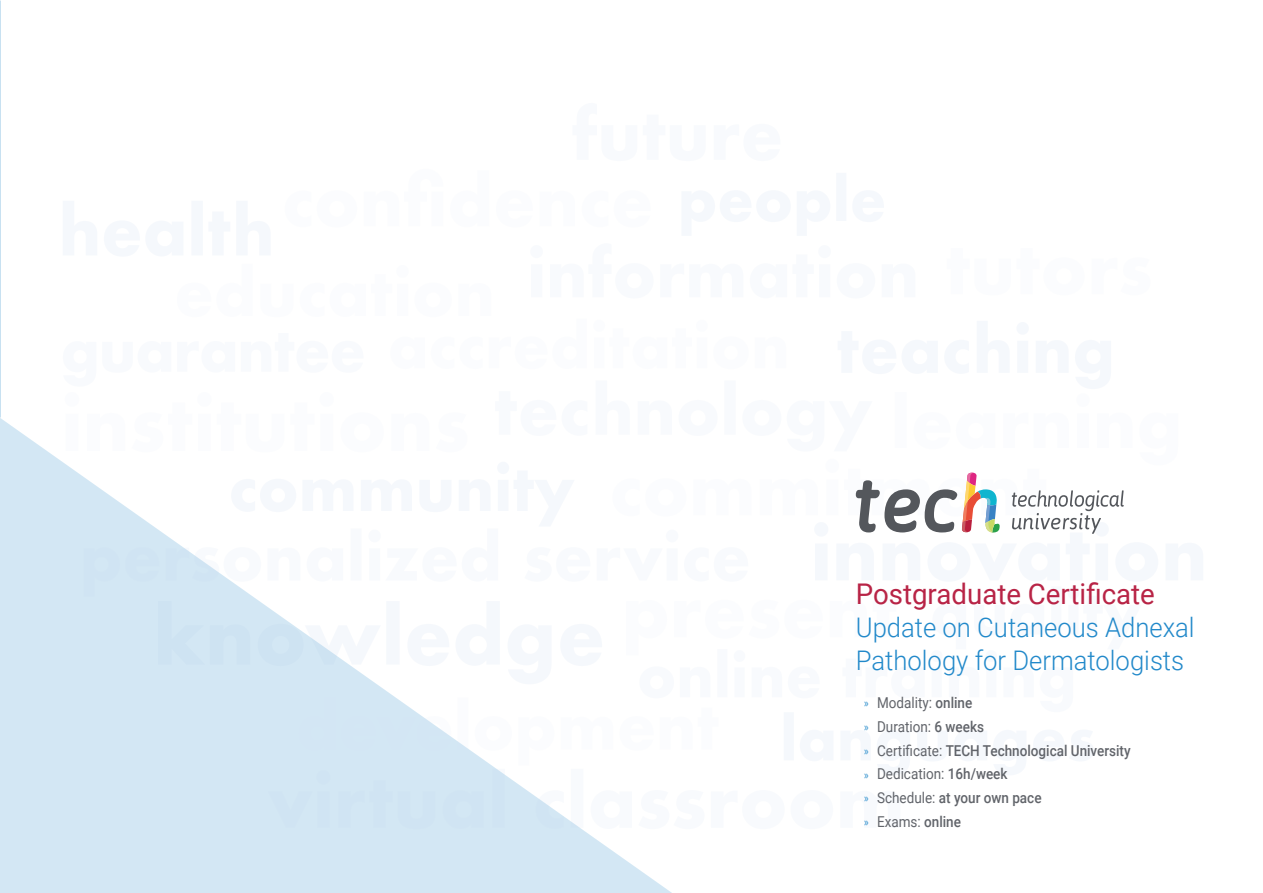
<style>
.page{position:relative;width:1263px;height:893px;background:#fff}
.page>*{position:absolute;margin:0;border:0;box-sizing:border-box;transform-origin:0 0}
.t1{font:28.5px "Roboto";color:#b82446}
.t2{font:300 27px/33px "Roboto";color:#2289ca;scale:.95 1}
.t3{font:500 15px/23.7px "Roboto";color:#61646a;scale:.9 1}
.s1{font-family:"Myriad Pro";font-weight:400;font-size:12px;color:#2289ca}
.s2{font-weight:400}
</style>
<div class="page">
<div style="left:0;top:418px;width:672px;height:475px;background:#d3e7f4"></div>
<svg style="left:63px;top:418px;width:1061px;height:411px"></svg>
<h1 class="t1" style="left:856px;top:574px;width:301px">Postgraduate Certificate</h1>
<h2 class="t2" style="left:856px;top:610px;width:358px">Update on Cutaneous Adnexal<br>Pathology for Dermatologists</h2>
<p class="t3" style="left:864px;top:690px;width:297px"><span class="s1">»</span> <span class="s2">Modality:</span> online<br><span class="s1">»</span> <span class="s2">Duration:</span> 6 weeks<br><span class="s1">»</span> <span class="s2">Certificate:</span> TECH Technological University <span class="s1">»</span> <span class="s2">Dedication:</span> 16h/week<br><span class="s1">»</span> <span class="s2">Schedule:</span> at your own pace<br><span class="s1">»</span> <span class="s2">Exams:</span> online</p>
</div>
